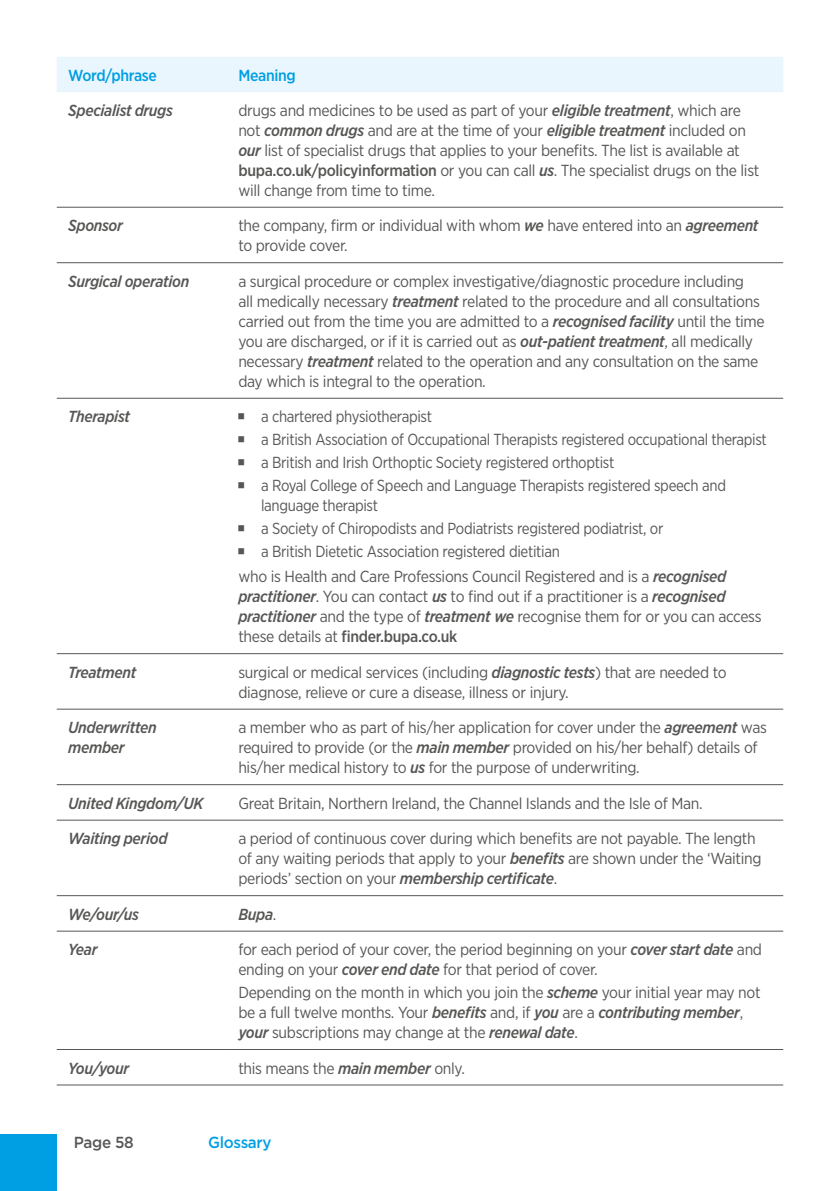
<style>
.page{position:relative;width:840px;height:1191px;background:#fff}
.page>*{position:absolute;margin:0;border:0;box-sizing:border-box;transform-origin:0 0}
.MG_Table_Body_Copy{font:16px/20px "Gotham Narrow";letter-spacing:-.02em;color:#575756}
.MG_Table_Body_Copy-2{font:16px/20px "Gotham Narrow";letter-spacing:-.02em;color:#575756;scale:.95 1}
.MG_Table_Body_Copy-3{font:italic 500 16px/20px "Gotham Narrow";letter-spacing:-.02em;color:#575756}
.MG_Table_Header_Row{font:500 16px "Gotham Narrow";letter-spacing:-.02em;color:#009fe3}
.t1{font:500 16px "Gotham";letter-spacing:-.02em;color:#009fe3;scale:.95 1}
.t2{font:500 16px "Gotham";letter-spacing:-.02em;color:#575756;scale:.95 1}
.s1{font-weight:500;font-style:italic}
.s2{font-weight:500}
.s3{font-weight:400;font-style:normal}
</style>
<div class="page">
<div style="left:0;top:1134px;width:57px;height:57px;background:#009fe3"></div>
<div style="left:57px;top:57px;width:725px;height:35px;background:#eaf6fe"></div>
<hr style="left:57px;top:207px;width:170px;height:1px;background:#575756">
<hr style="left:227px;top:207px;width:555px;height:1px;background:#575756">
<hr style="left:57px;top:262px;width:170px;height:1px;background:#575756">
<hr style="left:227px;top:262px;width:555px;height:1px;background:#575756">
<hr style="left:57px;top:708px;width:170px;height:1px;background:#575756">
<hr style="left:227px;top:708px;width:555px;height:1px;background:#575756">
<hr style="left:57px;top:819px;width:170px;height:1px;background:#575756">
<hr style="left:227px;top:819px;width:555px;height:1px;background:#575756">
<hr style="left:57px;top:895px;width:170px;height:1px;background:#575756">
<hr style="left:227px;top:895px;width:555px;height:1px;background:#575756">
<hr style="left:57px;top:1049px;width:170px;height:1px;background:#575756">
<hr style="left:227px;top:1049px;width:555px;height:1px;background:#575756">
<hr style="left:57px;top:398px;width:170px;height:1px;background:#575756">
<hr style="left:227px;top:398px;width:555px;height:1px;background:#575756">
<hr style="left:57px;top:653px;width:170px;height:1px;background:#575756">
<hr style="left:227px;top:653px;width:555px;height:1px;background:#575756">
<hr style="left:57px;top:784px;width:170px;height:1px;background:#575756">
<hr style="left:227px;top:784px;width:555px;height:1px;background:#575756">
<hr style="left:57px;top:930px;width:170px;height:1px;background:#575756">
<hr style="left:227px;top:930px;width:555px;height:1px;background:#575756">
<hr style="left:57px;top:1084px;width:170px;height:1px;background:#575756">
<hr style="left:227px;top:1084px;width:555px;height:1px;background:#575756">
<p class="MG_Table_Header_Row" style="left:68px;top:65px;width:90px">Word/phrase</p>
<p class="MG_Table_Header_Row" style="left:238px;top:65px;width:59px">Meaning</p>
<p class="MG_Table_Body_Copy-3" style="left:68px;top:100px;width:106px">Specialist drugs</p>
<p class="MG_Table_Body_Copy" style="left:238px;top:100px;width:522px">drugs and medicines to be used as part of your <span class="s1">eligible treatment</span>, which are not <span class="s1">common drugs</span> and are at the time of your <span class="s1">eligible treatment</span> included on <span class="s1">our</span> list of specialist drugs that applies to your benefits. The list is available at <span class="s2">bupa.co.uk/policyinformation</span> or you can call <span class="s1">us</span>. The specialist drugs on the list will change from time to time.</p>
<p class="MG_Table_Body_Copy-3" style="left:68px;top:215px;width:56px">Sponsor</p>
<p class="MG_Table_Body_Copy" style="left:238px;top:215px;width:521px">the company, firm or individual with whom <span class="s1">we</span> have entered into an <span class="s1">agreement </span>to provide cover.</p>
<p class="MG_Table_Body_Copy-3" style="left:68px;top:271px;width:123px">Surgical operation</p>
<p class="MG_Table_Body_Copy" style="left:238px;top:271px;width:527px">a surgical procedure or complex investigative/diagnostic procedure including<br>all medically necessary <span class="s1">treatment</span> related to the procedure and all consultations carried out from the time you are admitted to a <span class="s1">recognised facility</span> until the time you are discharged, or if it is carried out as <span class="s1">out-patient treatment</span>, all medically necessary <span class="s1">treatment</span> related to the operation and any consultation on the same day which is integral to the operation.</p>
<p class="MG_Table_Body_Copy-3" style="left:68px;top:406px;width:63px">Therapist</p>
<p class="MG_Table_Body_Copy-2" style="left:261px;top:406px;width:181px">a chartered physiotherapist</p>
<p class="MG_Table_Body_Copy-2" style="left:261px;top:429px;width:533px">a British Association of Occupational Therapists registered occupational therapist</p>
<p class="MG_Table_Body_Copy-2" style="left:261px;top:452px;width:373px">a British and Irish Orthoptic Society registered orthoptist</p>
<p class="MG_Table_Body_Copy-2" style="left:261px;top:475px;width:490px">a Royal College of Speech and Language Therapists registered speech and language therapist</p>
<p class="MG_Table_Body_Copy-2" style="left:261px;top:518px;width:425px">a Society of Chiropodists and Podiatrists registered podiatrist, or</p>
<p class="MG_Table_Body_Copy-2" style="left:261px;top:540px;width:316px">a British Dietetic Association registered dietitian</p>
<p class="MG_Table_Body_Copy" style="left:238px;top:566px;width:524px">who is Health and Care Professions Council Registered and is a <span class="s1">recognised practitioner</span>. You can contact <span class="s1">us</span> to find out if a practitioner is a <span class="s1">recognised practitioner</span> and the type of <span class="s1">treatment we</span> recognise them for or you can access these details at <span class="s2">finder.bupa.co.uk</span></p>
<p class="MG_Table_Body_Copy-3" style="left:68px;top:662px;width:70px">Treatment</p>
<p class="MG_Table_Body_Copy" style="left:238px;top:662px;width:489px">surgical or medical services (including <span class="s1">diagnostic tests</span>) that are needed to diagnose, relieve or cure a disease, illness or injury.</p>
<p class="MG_Table_Body_Copy-3" style="left:68px;top:717px;width:90px">Underwritten member</p>
<p class="MG_Table_Body_Copy" style="left:238px;top:717px;width:530px">a member who as part of his/her application for cover under the <span class="s1">agreement</span> was required to provide (or the <span class="s1">main member</span> provided on his/her behalf) details of his/her medical history to <span class="s1">us</span> for the purpose of underwriting.</p>
<p class="MG_Table_Body_Copy-3" style="left:68px;top:793px;width:137px">United Kingdom/UK</p>
<p class="MG_Table_Body_Copy" style="left:238px;top:793px;width:465px">Great Britain, Northern Ireland, the Channel Islands and the Isle of Man.</p>
<p class="MG_Table_Body_Copy-3" style="left:68px;top:828px;width:101px">Waiting period</p>
<p class="MG_Table_Body_Copy" style="left:238px;top:828px;width:524px">a period of continuous cover during which benefits are not payable. The length of any waiting periods that apply to your <span class="s1">benefits</span> are shown under the ‘Waiting periods’ section on your <span class="s1">membership certificate</span>.</p>
<p class="MG_Table_Body_Copy-3" style="left:68px;top:904px;width:72px">We/our/us</p>
<p class="MG_Table_Body_Copy-3" style="left:238px;top:904px;width:39px">Bupa<span class="s3">.</span></p>
<p class="MG_Table_Body_Copy-3" style="left:68px;top:939px;width:31px">Year</p>
<p class="MG_Table_Body_Copy" style="left:238px;top:939px;width:525px">for each period of your cover, the period beginning on your <span class="s1">cover start date</span> and ending on your <span class="s1">cover end date</span> for that period of cover.</p>
<p class="MG_Table_Body_Copy" style="left:238px;top:982px;width:523px">Depending on the month in which you join the <span class="s1">scheme</span> your initial year may not be a full twelve months. Your <span class="s1">benefits</span> and, if <span class="s1">you</span> are a <span class="s1">contributing member</span>, <span class="s1">your</span> subscriptions may change at the <span class="s1">renewal date</span>.</p>
<p class="MG_Table_Body_Copy-3" style="left:68px;top:1057px;width:63px">You/your</p>
<p class="MG_Table_Body_Copy" style="left:238px;top:1057px;width:228px">this means the <span class="s1">main member</span> only.</p>
<p class="t2" style="left:74px;top:1132px;width:65px">Page 58</p>
<p class="t1" style="left:208px;top:1132px;width:68px">Glossary</p>
</div>
